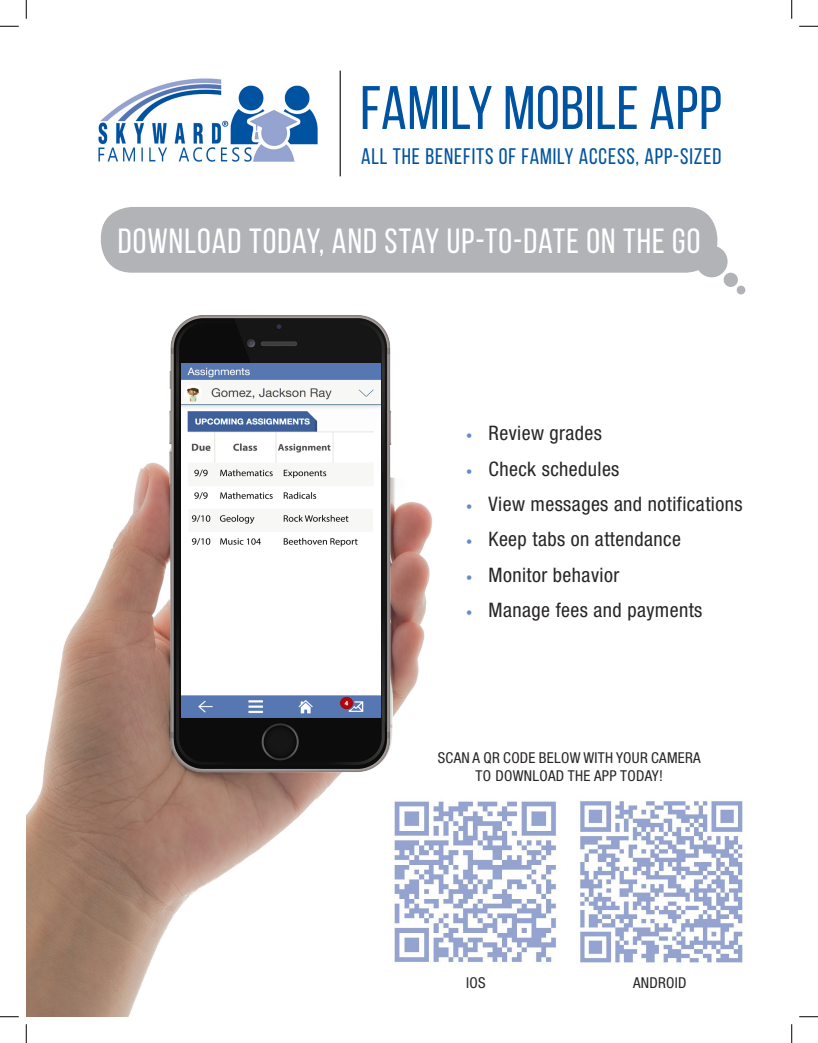
<style>
.page{position:relative;width:818px;height:1043px;background:#fff}
.page>*{position:absolute;margin:0;border:0;box-sizing:border-box;transform-origin:0 0}
.t1{font:61.25px "Bebas Neue";letter-spacing:.01em;color:#0053a1}
.t2{font:38.75px "Bebas Neue";letter-spacing:.03em;color:#fff}
.t3{font:35px "Bebas Neue";letter-spacing:.03em;color:#fff}
.t4{font:22.5px "Bebas Neue";letter-spacing:.04em;color:#0053a1}
.t5{font:condensed 20px "Helvetica Neue LT Std";letter-spacing:.02em;color:#282526}
.t6{font:condensed 15px/18px "Helvetica Neue LT Std";letter-spacing:.02em;color:#282526;text-align:center}
.s1{font-family:"Avenir";font-stretch:normal;font-size:12.5px;color:#6c8bc6}
</style>
<div class="page">
<img style="left:26px;top:221px;width:271px;height:795px">
<img style="left:394px;top:801px;width:163px;height:164px">
<img style="left:580px;top:801px;width:163px;height:162px">
<img style="left:98px;top:78px;width:220px;height:84px">
<hr style="left:339px;top:71px;width:2px;height:105px;background:#231f20">
<div style="left:101px;top:207px;width:616px;height:66px;background:#b2b3b7;border-radius:31px"></div>
<div style="left:723px;top:273px;width:14px;height:14px;background:#b2b3b7;border-radius:50%"></div>
<div style="left:695px;top:246px;width:32px;height:31px;background:#b2b3b7;border-radius:50%"></div>
<div style="left:736px;top:286px;width:9px;height:8px;background:#b2b3b7;border-radius:50%"></div>
<img style="left:131px;top:281px;width:303px;height:537px">
<img style="left:182px;top:363px;width:198px;height:354px">
<svg style="left:0;top:25px;width:19px;height:2px"></svg>
<svg style="left:799px;top:25px;width:19px;height:2px"></svg>
<svg style="left:0;top:1016px;width:19px;height:1px"></svg>
<svg style="left:799px;top:1016px;width:19px;height:1px"></svg>
<svg style="left:25px;top:0;width:2px;height:19px"></svg>
<svg style="left:25px;top:1024px;width:2px;height:18px"></svg>
<svg style="left:791px;top:0;width:1px;height:19px"></svg>
<svg style="left:791px;top:1024px;width:1px;height:18px"></svg>
<p class="t1" style="left:360px;top:75px;width:363px">FAMILY MOBILE APP</p>
<p class="t4" style="left:361px;top:144px;width:361px">ALL THE BENEFITS OF FAMILY ACCESS, APP-SIZED</p>
<p class="t3" style="left:118px;top:222px;width:584px">DOWNLOAD TODAY, AND STAY UP-TO-DATE ON THE GO</p>
<p class="t2" style="left:110px;top:221px;width:608px">WHAT CAN I DO WITH THE SKYWARD MOBILE APP?</p>
<p class="t5" style="left:466px;top:422px;width:137px"><span class="s1">•</span> Review grades</p>
<p class="t5" style="left:466px;top:457px;width:155px"><span class="s1">•</span> Check schedules</p>
<p class="t5" style="left:466px;top:492px;width:278px"><span class="s1">•</span> View messages and notifications</p>
<p class="t5" style="left:466px;top:527px;width:216px"><span class="s1">•</span> Keep tabs on attendance</p>
<p class="t5" style="left:466px;top:563px;width:155px"><span class="s1">•</span> Monitor behavior</p>
<p class="t5" style="left:466px;top:598px;width:238px"><span class="s1">•</span> Manage fees and payments</p>
<p class="t6" style="left:438px;top:748px;width:264px">SCAN A QR CODE BELOW WITH YOUR CAMERA<br>TO DOWNLOAD THE APP TODAY!</p>
<p class="t6" style="left:466px;top:973px;width:21px">IOS</p>
<p class="t6" style="left:633px;top:973px;width:55px">ANDROID</p>
</div>
